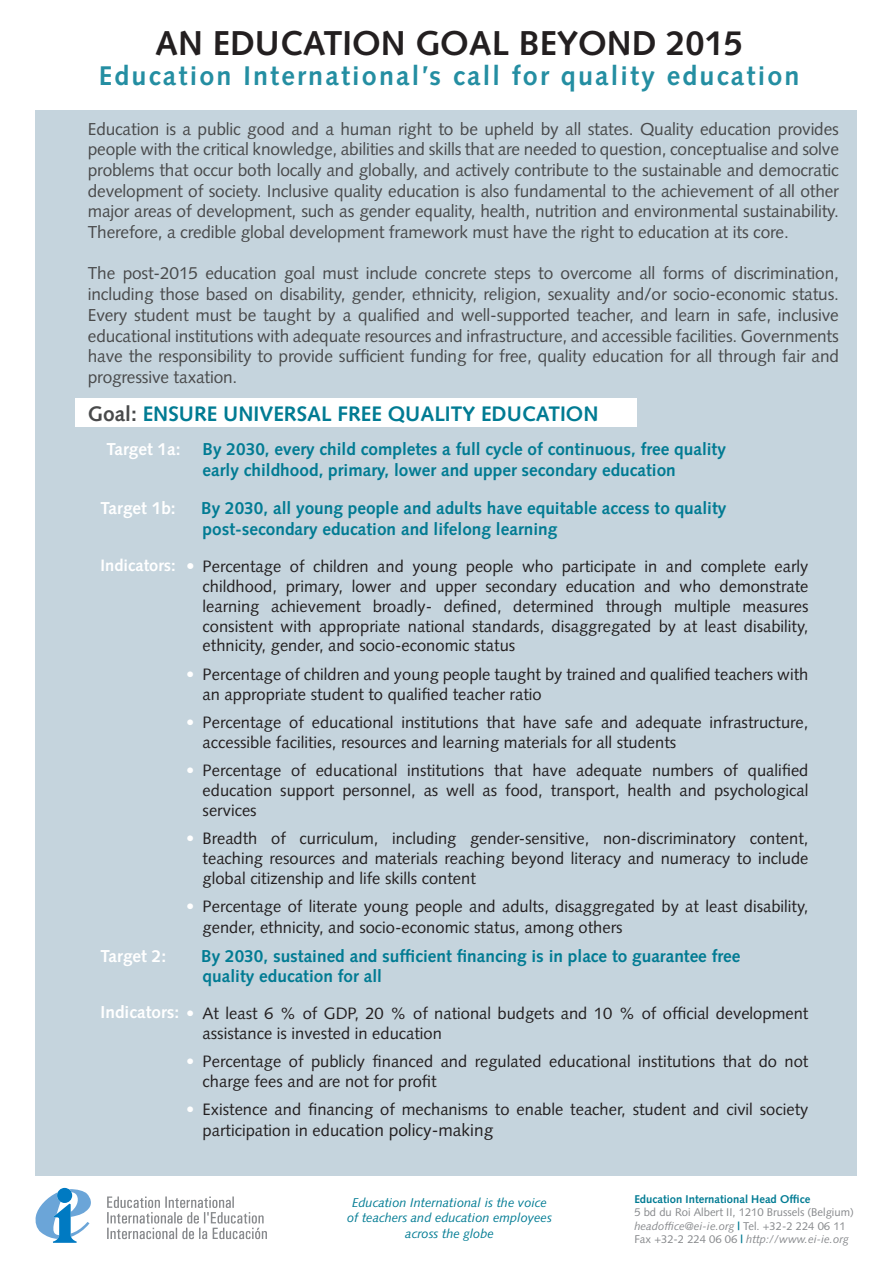
<style>
.page{position:relative;width:893px;height:1263px;background:#fff}
.page>*{position:absolute;margin:0;border:0;box-sizing:border-box;transform-origin:0 0}
.t1{font:700 34.5px "Syntax LT Std";color:#231f20}
.t2{font:700 27px "Syntax LT Std";letter-spacing:.08em;color:#248ea2}
.t3{font:700 21px "Syntax LT Std";color:#017b93}
.t4{font:17.25px/20.7px "Syntax LT Std";letter-spacing:-.01em;color:#494a4b;text-align:justify}
.t5{font:700 17.25px/20.7px "Syntax LT Std";color:#017b93}
.t6{font:700 17.25px "Syntax LT Std";color:#fff}
.t7{font:16.5px/19.8px "Syntax LT Std";color:#231f20}
.t8{font:700 16.5px "Syntax LT Std";color:#fff}
.t9{font:italic 12.75px/15.3px "Syntax LT Std";color:#017b93;text-align:center}
.t10{font:italic 11.25px "Syntax LT Std";color:#87898c}
.t11{font:11.25px "Syntax LT Std";color:#87898c}
.t12{font:700 11.25px "Syntax LT Std";color:#017b93}
.s1{color:#494a4b}
.s2{font-size:17.25px;color:#fff}
.s3{color:#fff}
.s4{font-size:17.25px}
.s5{font-weight:700;font-style:normal;color:#017b93}
.s6{font-style:normal}
</style>
<div class="page">
<div style="left:36px;top:91px;width:821px;height:1085px;background:#c5d4dd"></div>
<div style="left:18px;top:29px;width:854px;height:81px;background:#fff"></div>
<svg style="left:35px;top:1189px;width:56px;height:54px"></svg>
<svg style="left:107px;top:1196px;width:160px;height:43px"></svg>
<div style="left:75px;top:399px;width:561px;height:28px;background:#fff"></div>
<p class="t1" style="left:155px;top:23px;width:589px">AN EDUCATION GOAL BEYOND 2015</p>
<p class="t2" style="left:99px;top:60px;width:702px">Education International’s call for quality education</p>
<p class="t4" style="left:88px;top:118px;width:753px">Education is a public good and a human right to be upheld by all states. Quality education provides people with the critical knowledge, abilities and skills that are needed to question, conceptualise and solve problems that occur both locally and globally, and actively contribute to the sustainable and democratic development of society. Inclusive quality education is also fundamental to the achievement of all other major areas of development, such as gender equality, health, nutrition and environmental sustainability.<br>Therefore, a credible global development framework must have the right to education at its core.</p>
<p class="t4" style="left:88px;top:263px;width:753px">The post-2015 education goal must include concrete steps to overcome all forms of discrimination, including those based on disability, gender, ethnicity, religion, sexuality and/or socio-economic status.<br>Every student must be taught by a qualified and well-supported teacher, and learn in safe, inclusive educational institutions with adequate resources and infrastructure, and accessible facilities. Governments have the responsibility to provide sufficient funding for free, quality education for all through fair and progressive taxation.</p>
<p class="t3" style="left:88px;top:401px;width:512px"><span class="s1">Goal:</span> ENSURE UNIVERSAL FREE QUALITY EDUCATION</p>
<p class="t6" style="left:106px;top:440px;width:76px">Target 1a:</p>
<p class="t5" style="left:203px;top:439px;width:525px">By 2030, every child completes a full cycle of continuous, free quality early childhood, primary, lower and upper secondary education</p>
<p class="t6" style="left:101px;top:498px;width:77px">Target 1b:</p>
<p class="t5" style="left:201px;top:498px;width:527px">By 2030, all young people and adults have equitable access to quality post-secondary education and lifelong learning</p>
<p class="t7" style="left:203px;top:557px;width:607px;text-align:justify;text-indent:-16px"><span class="s2">•</span> Percentage of children and young people who participate in and complete early childhood, primary, lower and upper secondary education and who demonstrate learning achievement broadly- defined, determined through multiple measures consistent with appropriate national standards, disaggregated by at least disability, ethnicity, gender, and socio-economic status</p>
<p class="t7" style="left:203px;top:664px;width:607px;text-indent:-16px"><span class="s3">•</span> Percentage of children and young people taught by trained and qualified teachers with an appropriate student to qualified teacher ratio</p>
<p class="t7" style="left:203px;top:712px;width:607px;text-indent:-16px"><span class="s3">•</span> Percentage of educational institutions that have safe and adequate infrastructure, accessible facilities, resources and learning materials for all students</p>
<p class="t7" style="left:203px;top:760px;width:607px;text-align:justify;text-indent:-16px"><span class="s3">•</span> Percentage of educational institutions that have adequate numbers of qualified education support personnel, as well as food, transport, health and psychological services</p>
<p class="t7" style="left:203px;top:828px;width:607px;text-align:justify;text-indent:-16px"><span class="s3">•</span> Breadth of curriculum, including gender-sensitive, non-discriminatory content, teaching resources and materials reaching beyond literacy and numeracy to include global citizenship and life skills content</p>
<p class="t7" style="left:203px;top:896px;width:607px;line-height:20.7px;text-indent:-16px"><span class="s3">•</span> Percentage of literate young people and adults, disaggregated by at least disability, gender, ethnicity, and socio-economic status, among others</p>
<p class="t6" style="left:101px;top:946px;width:67px">Target 2:</p>
<p class="t5" style="left:201px;top:945px;width:541px">By 2030, sustained and sufficient financing is in place to guarantee free quality education for all</p>
<p class="t7" style="left:203px;top:1004px;width:607px;text-indent:-16px"><span class="s3">•</span> At least 6 % of GDP, 20 % of national budgets and 10 % of official development assistance is invested in education</p>
<p class="t7" style="left:203px;top:1052px;width:607px;text-indent:-16px"><span class="s3">•</span> Percentage of publicly financed and regulated educational institutions that do not charge fees and are not for profit</p>
<p class="t7" style="left:203px;top:1099px;width:607px;line-height:20.7px;text-indent:-16px"><span class="s3">•</span> Existence and financing of mechanisms to enable teacher, student and civil society participation in educ<span class="s4">ation policy-making</span></p>
<p class="t8" style="left:101px;top:556px;width:77px">Indicators:</p>
<p class="t6" style="left:101px;top:1002px;width:80px">Indicators:</p>
<p class="t9" style="left:347px;top:1195px;width:206px">Education International is the voice of teachers and education employees across the globe</p>
<p class="t12" style="left:634px;top:1192px;width:178px">Education International Head Office</p>
<p class="t11" style="left:634px;top:1205px;width:221px">5 bd du Roi Albert II, 1210 Brussels (Belgium)</p>
<p class="t10" style="left:634px;top:1219px;width:213px">headoffice@ei-ie.org <span class="s5">|</span> <span class="s6">Tel. +32-2 224 06 11</span></p>
<p class="t10" style="left:634px;top:1232px;width:216px"><span class="s6">Fax +32-2 224 06 06</span> <span class="s5">|</span> http://www.ei-ie.org</p>
</div>
